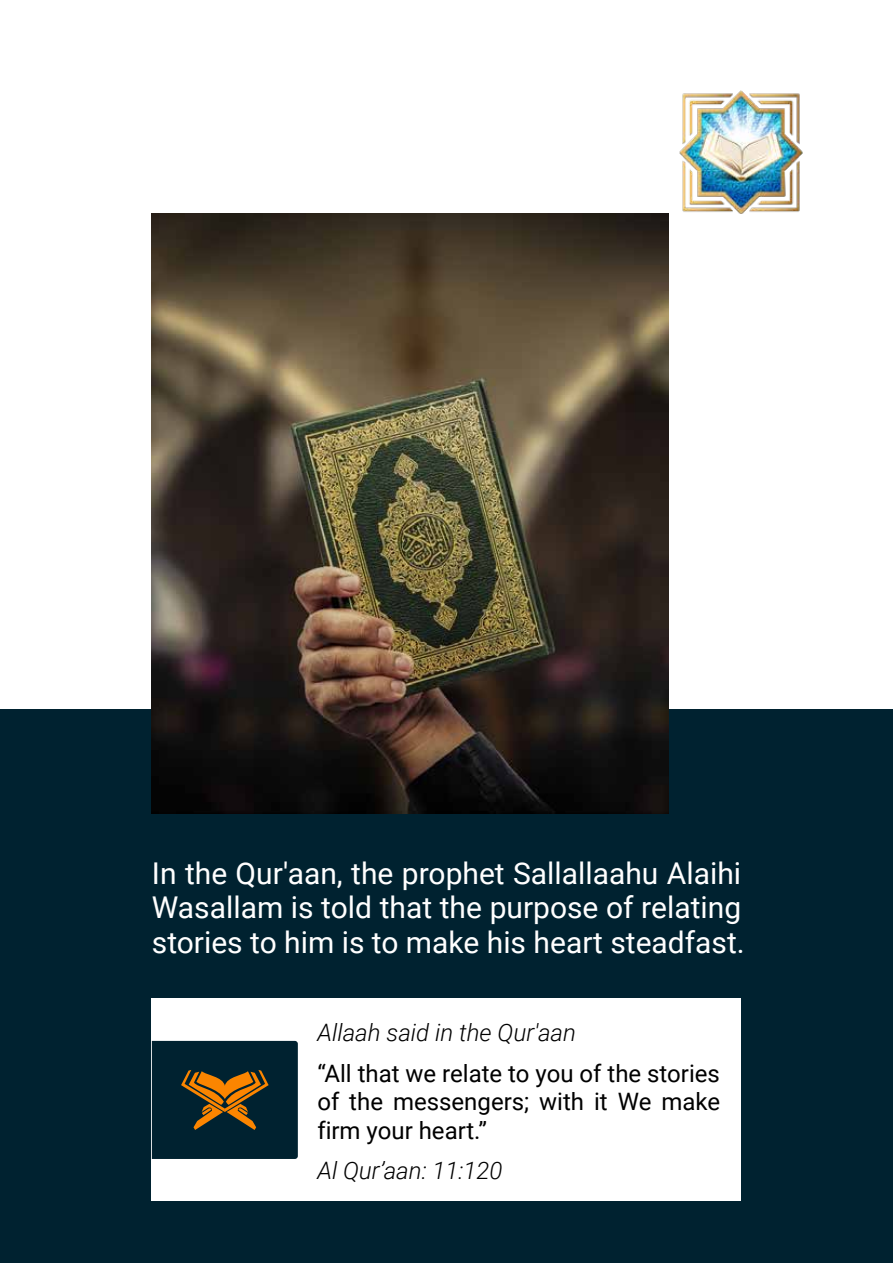
<style>
.page{position:relative;width:893px;height:1263px;background:#fff}
.page>*{position:absolute;margin:0;border:0;box-sizing:border-box;transform-origin:0 0}
.t1{font:30px/34.5px "Roboto";color:#fff;text-align:justify}
.t2{font:24px/28.5px "Roboto";color:#000;text-align:justify}
.t3{font:italic 300 24px "Roboto";color:#000}
</style>
<div class="page">
<div style="left:0;top:709px;width:893px;height:554px;background:#002230"></div>
<img style="left:152px;top:214px;width:516px;height:599px">
<img style="left:679px;top:90px;width:124px;height:124px">
<div style="left:152px;top:999px;width:589px;height:202px;background:#fff"></div>
<svg style="left:152px;top:1041px;width:146px;height:118px;background:#1e2e2a"></svg>
<p class="t1" style="left:152px;top:855px;width:594px">In the Qur'aan, the prophet Sallallaahu Alaihi Wasallam is told that the purpose of relating stories to him is to make his heart steadfast.</p>
<p class="t3" style="left:317px;top:1016px;width:260px">Allaah said in the Qur'aan</p>
<p class="t2" style="left:317px;top:1058px;width:404px">“All that we relate to you of the stories of the messengers; with it We make firm your heart.”</p>
<p class="t3" style="left:317px;top:1154px;width:187px">Al Qur’aan: 11:120</p>
</div>
